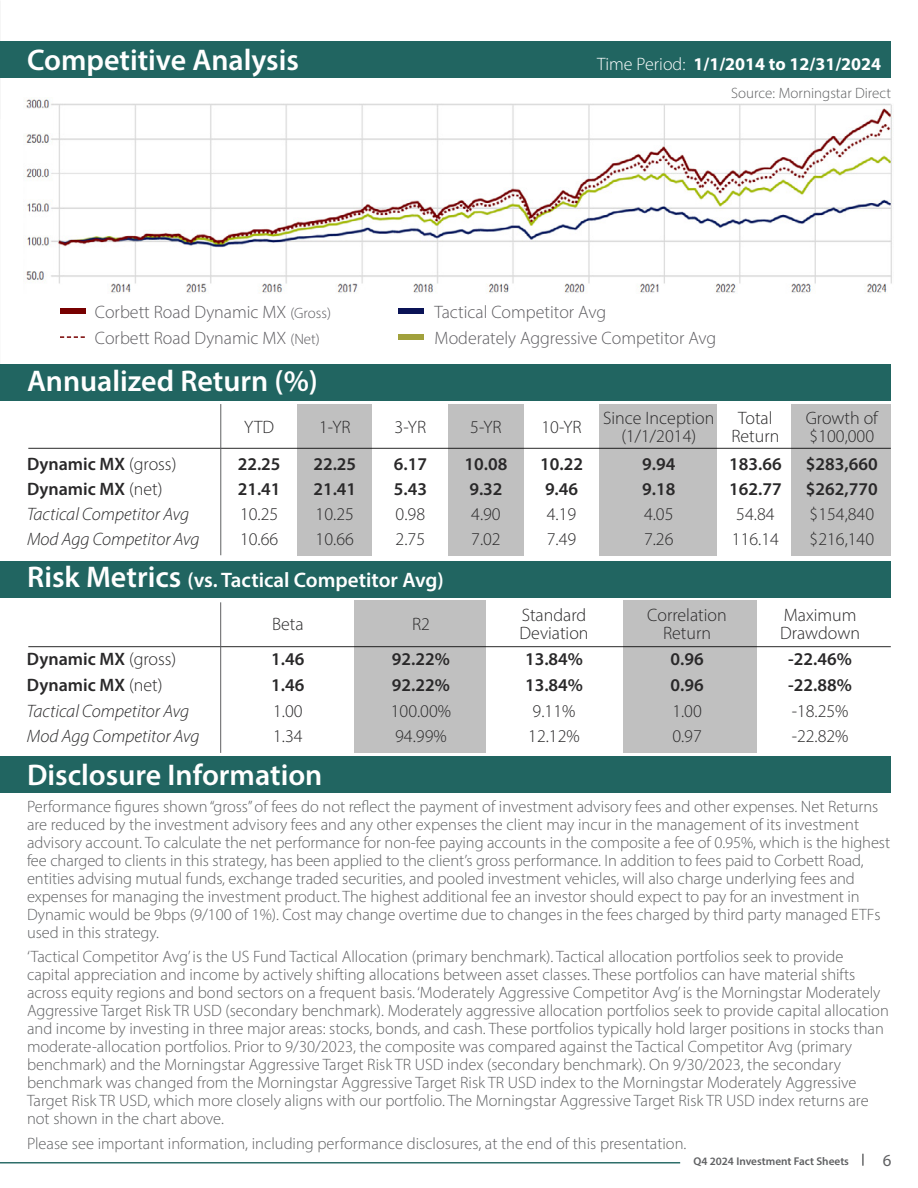
<style>
.page{position:relative;width:918px;height:1188px;background:#fff}
.page>*{position:absolute;margin:0;border:0;box-sizing:border-box;transform-origin:0 0}
.t1{font:600 30px "Myriad Pro";color:#fff}
.t2{font:600 21px "Myriad Pro";color:#fff}
.t3{font:300 18px/18px "Myriad Pro";color:#292829}
.t4{font:600 18px "Myriad Pro";color:#292829}
.t5{font:300 18px "Myriad Pro";color:#5d5c60}
.t6{font:italic 300 18px "Myriad Pro";color:#292829}
.t7{font:700 18px "Myriad Pro";color:#fff}
.t8{font:16.95px "Myriad Pro";color:#5f6062}
.t9{font:300 16.5px/18px "Myriad Pro";color:#5f6062}
.t10{font:300 15px "Myriad Pro";color:#5f6062}
.t11{font:600 11.25px "Myriad Pro";color:#5f6062}
.s1{font-weight:300}
.s2{font-size:15px}
.s3{font-size:30px}
</style>
<div class="page">
<svg style="left:862px;top:1154px;width:2px;height:12px"></svg>
<svg style="left:0;top:41px;width:50px;height:360px"></svg>
<div style="left:0;top:561px;width:891px;height:36px;background:#216561"></div>
<div style="left:0;top:756px;width:891px;height:36px;background:#216561"></div>
<div style="left:0;top:364px;width:891px;height:36px;background:#216561"></div>
<div style="left:0;top:42px;width:891px;height:36px;background:#216561"></div>
<hr style="left:0;top:1162px;width:680px;height:1px;background:#216561">
<div style="left:60px;top:309px;width:26px;height:5px;background:#700"></div>
<div style="left:398px;top:335px;width:26px;height:5px;background:#a1a13c"></div>
<div style="left:398px;top:309px;width:26px;height:5px;background:#0a1356"></div>
<svg style="left:60px;top:336px;width:25px;height:2px"></svg>
<img style="left:24px;top:97px;width:869px;height:196px">
<div style="left:624px;top:601px;width:133px;height:152px;background:#c0c0c0"></div>
<div style="left:297px;top:404px;width:75px;height:151px;background:#c0c0c0"></div>
<div style="left:448px;top:404px;width:76px;height:151px;background:#c0c0c0"></div>
<div style="left:599px;top:404px;width:118px;height:151px;background:#c0c0c0"></div>
<div style="left:792px;top:404px;width:99px;height:151px;background:#c0c0c0"></div>
<hr style="left:28px;top:448px;width:863px;height:1px;background:#000">
<hr style="left:220px;top:404px;width:1px;height:151px;background:#5f6062">
<div style="left:354px;top:601px;width:132px;height:152px;background:#c0c0c0"></div>
<hr style="left:28px;top:646px;width:863px;height:1px;background:#000">
<hr style="left:220px;top:602px;width:1px;height:151px;background:#5f6062">
<h1 class="t1" style="left:27px;top:41px;width:273px">Competitive Analysis</h1>
<p class="t7" style="left:597px;top:53px;width:286px"><span class="s1">Time Period:</span> 1/1/2014 to 12/31/2024</p>
<p class="t5" style="left:95px;top:301px;width:238px">Corbett Road Dynamic MX <span class="s2">(Gross)</span></p>
<p class="t5" style="left:95px;top:327px;width:226px">Corbett Road Dynamic MX <span class="s2">(Net)</span></p>
<h1 class="t1" style="left:27px;top:362px;width:292px">Annualized Return (%)</h1>
<p class="t10" style="left:731px;top:84px;width:161px">Source: Morningstar Direct</p>
<p class="t5" style="left:435px;top:301px;width:173px">Tactical Competitor Avg</p>
<p class="t5" style="left:435px;top:327px;width:283px">Moderately Aggressive Competitor Avg</p>
<p class="t3" style="left:244px;top:418px;width:32px">YTD</p>
<p class="t3" style="left:319px;top:418px;width:33px">1-YR</p>
<p class="t3" style="left:395px;top:418px;width:33px">3-YR</p>
<p class="t3" style="left:470px;top:418px;width:33px">5-YR</p>
<p class="t3" style="left:541px;top:418px;width:42px">10-YR</p>
<p class="t3" style="left:603px;top:409px;width:113px;text-align:center">Since Inception (1/1/2014)</p>
<p class="t3" style="left:731px;top:409px;width:50px;text-align:center">Total<br>Return</p>
<p class="t3" style="left:806px;top:409px;width:74px">Growth of $100,000</p>
<p class="t4" style="left:27px;top:453px;width:151px">Dynamic MX <span class="s1">(gross)</span></p>
<p class="t4" style="left:238px;top:453px;width:44px">22.25</p>
<p class="t4" style="left:313px;top:453px;width:44px">22.25</p>
<p class="t4" style="left:394px;top:453px;width:35px">6.17</p>
<p class="t4" style="left:465px;top:453px;width:44px">10.08</p>
<p class="t4" style="left:540px;top:453px;width:44px">10.22</p>
<p class="t4" style="left:642px;top:453px;width:35px">9.94</p>
<p class="t4" style="left:729px;top:453px;width:54px">183.66</p>
<p class="t4" style="left:806px;top:453px;width:73px">$283,660</p>
<p class="t4" style="left:27px;top:478px;width:137px">Dynamic MX <span class="s1">(net)</span></p>
<p class="t4" style="left:238px;top:478px;width:44px">21.41</p>
<p class="t4" style="left:313px;top:478px;width:44px">21.41</p>
<p class="t4" style="left:394px;top:478px;width:35px">5.43</p>
<p class="t4" style="left:469px;top:478px;width:35px">9.32</p>
<p class="t4" style="left:545px;top:478px;width:35px">9.46</p>
<p class="t4" style="left:642px;top:478px;width:35px">9.18</p>
<p class="t4" style="left:729px;top:478px;width:54px">162.77</p>
<p class="t4" style="left:806px;top:478px;width:73px">$262,770</p>
<p class="t6" style="left:27px;top:503px;width:164px">Tactical Competitor Avg</p>
<p class="t3" style="left:240px;top:505px;width:40px">10.25</p>
<p class="t3" style="left:316px;top:505px;width:40px">10.25</p>
<p class="t3" style="left:396px;top:505px;width:31px">0.98</p>
<p class="t3" style="left:471px;top:505px;width:31px">4.90</p>
<p class="t3" style="left:547px;top:505px;width:31px">4.19</p>
<p class="t3" style="left:644px;top:505px;width:31px">4.05</p>
<p class="t3" style="left:736px;top:505px;width:40px">54.84</p>
<p class="t3" style="left:810px;top:505px;width:66px">$154,840</p>
<p class="t6" style="left:27px;top:529px;width:174px">Mod Agg Competitor Avg</p>
<p class="t3" style="left:240px;top:530px;width:40px">10.66</p>
<p class="t3" style="left:316px;top:530px;width:40px">10.66</p>
<p class="t3" style="left:396px;top:530px;width:31px">2.75</p>
<p class="t3" style="left:471px;top:530px;width:31px">7.02</p>
<p class="t3" style="left:547px;top:530px;width:31px">7.49</p>
<p class="t3" style="left:644px;top:530px;width:31px">7.26</p>
<p class="t3" style="left:732px;top:530px;width:49px">116.14</p>
<p class="t3" style="left:810px;top:530px;width:66px">$216,140</p>
<p class="t2" style="left:27px;top:567px;width:418px"><span class="s3">Risk Metrics</span> (vs. Tactical Competitor Avg)</p>
<p class="t3" style="left:272px;top:614px;width:33px">Beta</p>
<p class="t3" style="left:412px;top:614px;width:19px">R2</p>
<p class="t3" style="left:519px;top:605px;width:71px">Standard<br>Deviation</p>
<p class="t3" style="left:647px;top:605px;width:81px;text-align:center">Correlation<br>Return</p>
<p class="t3" style="left:780px;top:605px;width:81px">Maximum<br>Drawdown</p>
<p class="t4" style="left:27px;top:647px;width:151px">Dynamic MX <span class="s1">(gross)</span></p>
<p class="t4" style="left:271px;top:647px;width:35px">1.46</p>
<p class="t4" style="left:392px;top:647px;width:59px">92.22%</p>
<p class="t4" style="left:525px;top:647px;width:59px">13.84%</p>
<p class="t4" style="left:670px;top:647px;width:35px">0.96</p>
<p class="t4" style="left:788px;top:647px;width:65px">-22.46%</p>
<p class="t4" style="left:27px;top:673px;width:137px">Dynamic MX <span class="s1">(net)</span></p>
<p class="t4" style="left:271px;top:673px;width:35px">1.46</p>
<p class="t4" style="left:392px;top:673px;width:59px">92.22%</p>
<p class="t4" style="left:525px;top:673px;width:59px">13.84%</p>
<p class="t4" style="left:670px;top:673px;width:35px">0.96</p>
<p class="t4" style="left:788px;top:673px;width:65px">-22.88%</p>
<p class="t6" style="left:27px;top:700px;width:164px">Tactical Competitor Avg</p>
<p class="t3" style="left:273px;top:701px;width:31px">1.00</p>
<p class="t3" style="left:391px;top:701px;width:62px">100.00%</p>
<p class="t3" style="left:533px;top:701px;width:44px">9.11%</p>
<p class="t3" style="left:672px;top:701px;width:31px">1.00</p>
<p class="t3" style="left:792px;top:701px;width:58px">-18.25%</p>
<p class="t6" style="left:27px;top:726px;width:174px">Mod Agg Competitor Avg</p>
<p class="t3" style="left:273px;top:727px;width:31px">1.34</p>
<p class="t3" style="left:395px;top:727px;width:53px">94.99%</p>
<p class="t3" style="left:528px;top:727px;width:53px">12.12%</p>
<p class="t3" style="left:672px;top:727px;width:31px">0.97</p>
<p class="t3" style="left:792px;top:727px;width:58px">-22.82%</p>
<h1 class="t1" style="left:27px;top:756px;width:297px">Disclosure Information</h1>
<p class="t9" style="left:27px;top:797px;width:865px">Performance figures shown “gross” of fees do not reflect the payment of investment advisory fees and other expenses. Net Returns are reduced by the investment advisory fees and any other expenses the client may incur in the management of its investment advisory account. To calculate the net performance for non-fee paying accounts in the composite a fee of 0.95%, which is the highest fee charged to clients in this strategy, has been applied to the client’s gross performance. In addition to fees paid to Corbett Road, entities advising mutual funds, exchange traded securities, and pooled investment vehicles, will also charge underlying fees and expenses for managing the investment product. The highest additional fee an investor should expect to pay for an investment in Dynamic would be 9bps (9/100 of 1%). Cost may change overtime due to changes in the fees charged by third party managed ETFs used in this strategy.</p>
<p class="t9" style="left:27px;top:948px;width:863px">‘Tactical Competitor Avg’ is the US Fund Tactical Allocation (primary benchmark). Tactical allocation portfolios seek to provide capital appreciation and income by actively shifting allocations between asset classes. These portfolios can have material shifts across equity regions and bond sectors on a frequent basis. ‘Moderately Aggressive Competitor Avg’ is the Morningstar Moderately Aggressive Target Risk TR USD (secondary benchmark). Moderately aggressive allocation portfolios seek to provide capital allocation and income by investing in three major areas: stocks, bonds, and cash. These portfolios typically hold larger positions in stocks than moderate-allocation portfolios. Prior to 9/30/2023, the composite was compared against the Tactical Competitor Avg (primary benchmark) and the Morningstar Aggressive Target Risk TR USD index (secondary benchmark). On 9/30/2023, the secondary benchmark was changed from the Morningstar Aggressive Target Risk TR USD index to the Morningstar Moderately Aggressive Target Risk TR USD, which more closely aligns with our portfolio. The Morningstar Aggressive Target Risk TR USD index returns are not shown in the chart above.</p>
<p class="t9" style="left:27px;top:1135px;width:661px">Please see important information, including performance disclosures, at the end of this presentation.</p>
<p class="t11" style="left:693px;top:1154px;width:157px">Q4 2024 Investment Fact Sheets</p>
<p class="t8" style="left:883px;top:1150px;width:10px">6</p>
</div>
